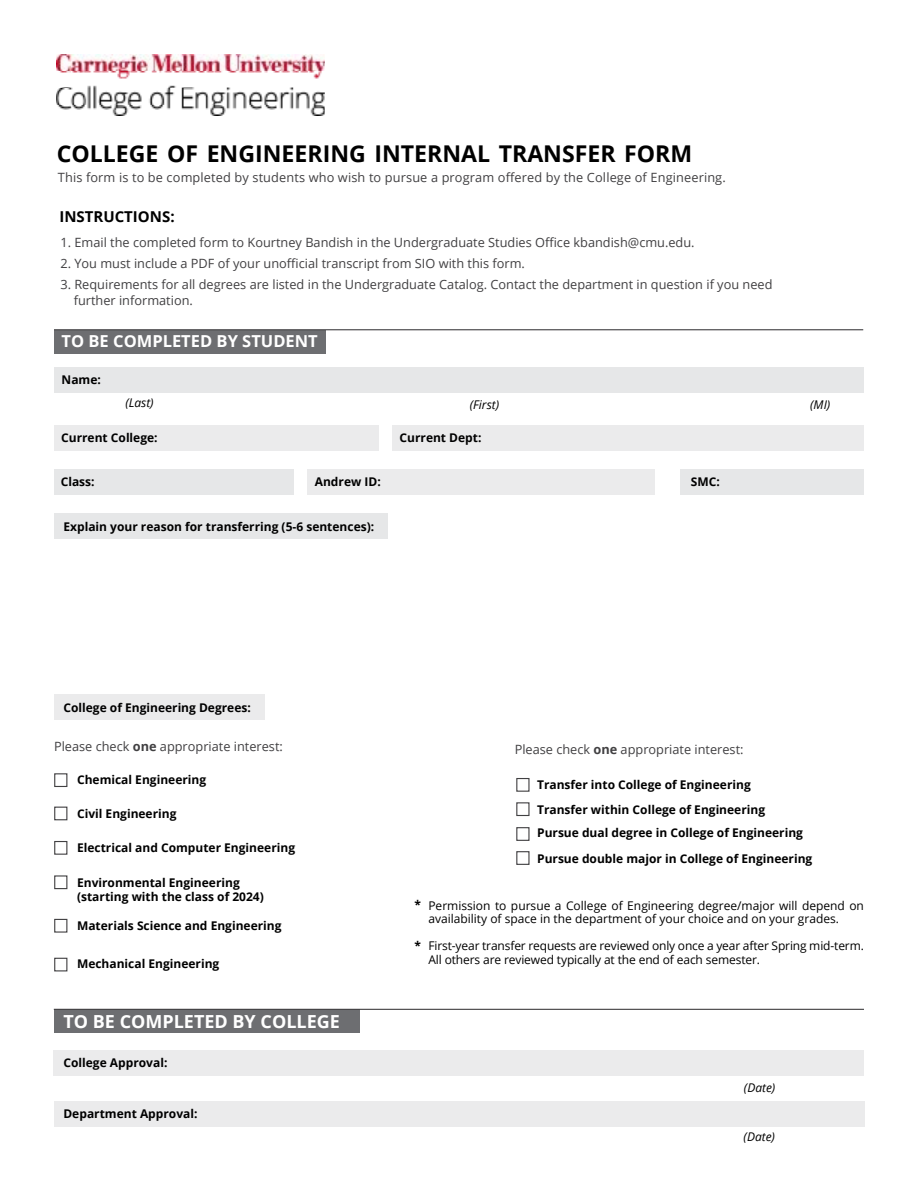
<style>
.page{position:relative;width:918px;height:1188px;background:#fff}
.page>*{position:absolute;margin:0;border:0;box-sizing:border-box;transform-origin:0 0}
.t1{font:700 23.1px "Open Sans";color:#000}
.t2{font:700 18px "Open Sans";color:#fff}
.t3{font:700 16.5px "Open Sans";color:#fff}
.t4{font:700 15px "Open Sans";color:#000}
.t5{font:12.75px/16.5px "Open Sans";color:#414042}
.t6{font:700 12px/14.4px "Open Sans";color:#000}
.t7{font:12px/13.5px "Open Sans";color:#000}
.t8{font:italic 12px "Open Sans";color:#000}
.s1{font-weight:700}
</style>
<div class="page">
<div style="left:54px;top:773px;width:13px;height:14px;border:1px solid #414042"></div>
<div style="left:54px;top:807px;width:13px;height:13px;border:1px solid #414042"></div>
<div style="left:54px;top:841px;width:13px;height:14px;border:1px solid #414042"></div>
<div style="left:54px;top:875px;width:13px;height:14px;border:1px solid #414042"></div>
<div style="left:54px;top:919px;width:13px;height:14px;border:1px solid #414042"></div>
<div style="left:54px;top:958px;width:13px;height:13px;border:1px solid #414042"></div>
<div style="left:516px;top:778px;width:14px;height:14px;border:1px solid #414042"></div>
<div style="left:516px;top:802px;width:14px;height:14px;border:1px solid #414042"></div>
<div style="left:516px;top:827px;width:14px;height:14px;border:1px solid #414042"></div>
<div style="left:516px;top:851px;width:14px;height:14px;border:1px solid #414042"></div>
<img style="left:57px;top:54px;width:268px;height:62px">
<div style="left:54px;top:330px;width:272px;height:23px;background:#6d6e71"></div>
<hr style="left:54px;top:329px;width:809px;height:1px;background:#414042">
<div style="left:54px;top:1009px;width:306px;height:24px;background:#6d6e71"></div>
<hr style="left:54px;top:1009px;width:810px;height:1px;background:#414042">
<div style="left:307px;top:469px;width:348px;height:26px;background:#ebebec"></div>
<div style="left:54px;top:368px;width:810px;height:25px;background:#e6e7e8"></div>
<div style="left:54px;top:425px;width:324px;height:26px;background:#ebebec"></div>
<div style="left:54px;top:469px;width:239px;height:26px;background:#e6e7e8"></div>
<div style="left:54px;top:514px;width:334px;height:25px;background:#e6e7e8"></div>
<div style="left:392px;top:425px;width:472px;height:26px;background:#ebebec"></div>
<div style="left:681px;top:469px;width:183px;height:26px;background:#e6e7e8"></div>
<div style="left:54px;top:695px;width:210px;height:25px;background:#ebebec"></div>
<div style="left:54px;top:1101px;width:810px;height:25px;background:#ebebec"></div>
<div style="left:54px;top:1050px;width:810px;height:26px;background:#ebebec"></div>
<p class="t1" style="left:57px;top:138px;width:637px">COLLEGE OF ENGINEERING INTERNAL TRANSFER FORM</p>
<p class="t5" style="left:58px;top:169px;width:669px">This form is to be completed by students who wish to pursue a program offered by the College of Engineering.</p>
<p class="t4" style="left:59px;top:206px;width:117px">INSTRUCTIONS:</p>
<p class="t5" style="left:60px;top:234px;width:636px">1. Email the completed form to Kourtney Bandish in the Undergraduate Studies Office kbandish@cmu.edu.</p>
<p class="t5" style="left:60px;top:255px;width:466px">2. You must include a PDF of your unofficial transcript from SIO with this form.</p>
<p class="t5" style="left:74px;top:276px;width:700px;text-indent:-13px">3. Requirements for all degrees are listed in the Undergraduate Catalog. Contact the department in question if you need further information.</p>
<p class="t3" style="left:62px;top:330px;width:258px">TO BE COMPLETED BY STUDENT</p>
<p class="t6" style="left:62px;top:372px;width:41px">Name:</p>
<p class="t8" style="left:125px;top:395px;width:30px">(Last)</p>
<p class="t8" style="left:470px;top:397px;width:31px">(First)</p>
<p class="t8" style="left:810px;top:396px;width:22px">(MI)</p>
<p class="t6" style="left:61px;top:430px;width:98px">Current College:</p>
<p class="t6" style="left:400px;top:430px;width:83px">Current Dept:</p>
<p class="t6" style="left:61px;top:474px;width:35px">Class:</p>
<p class="t6" style="left:315px;top:474px;width:67px">Andrew ID:</p>
<p class="t6" style="left:691px;top:474px;width:30px">SMC:</p>
<p class="t6" style="left:63px;top:519px;width:312px">Explain your reason for transferring (5-6 sentences):</p>
<p class="t6" style="left:63px;top:700px;width:189px">College of Engineering Degrees:</p>
<p class="t5" style="left:54px;top:738px;width:230px">Please check <span class="s1">one</span> appropriate interest:</p>
<p class="t6" style="left:77px;top:773px;width:131px">Chemical Engineering</p>
<p class="t6" style="left:77px;top:806px;width:101px">Civil Engineering</p>
<p class="t6" style="left:77px;top:840px;width:220px">Electrical and Computer Engineering</p>
<p class="t6" style="left:77px;top:875px;width:188px">Environmental Engineering (starting with the class of 2024)</p>
<p class="t6" style="left:77px;top:918px;width:206px">Materials Science and Engineering</p>
<p class="t6" style="left:77px;top:956px;width:144px">Mechanical Engineering</p>
<p class="t2" style="left:63px;top:1009px;width:278px">TO BE COMPLETED BY COLLEGE</p>
<p class="t6" style="left:63px;top:1055px;width:105px">College Approval:</p>
<p class="t6" style="left:63px;top:1106px;width:136px">Department Approval:</p>
<p class="t5" style="left:515px;top:741px;width:230px">Please check <span class="s1">one</span> appropriate interest:</p>
<p class="t6" style="left:537px;top:772px;width:230px;line-height:24.9px">Transfer into College of Engineering<br>Transfer within College of Engineering</p>
<p class="t6" style="left:537px;top:820px;width:277px;line-height:25.2px">Pursue dual degree in College of Engineering<br>Pursue double major in College of Engineering</p>
<p class="t7" style="left:428px;top:898px;width:437px;text-indent:-14px"><span class="s1">*</span> Permission to pursue a College of Engineering degree/major will depend on availability of space in the department of your choice and on your grades.</p>
<p class="t7" style="left:428px;top:939px;width:437px;text-indent:-14px"><span class="s1">*</span> First-year transfer requests are reviewed only once a year after Spring mid-term.<br>All others are reviewed typically at the end of each semester.</p>
<p class="t8" style="left:744px;top:1079px;width:33px">(Date)</p>
<p class="t8" style="left:744px;top:1129px;width:33px">(Date)</p>
</div>
